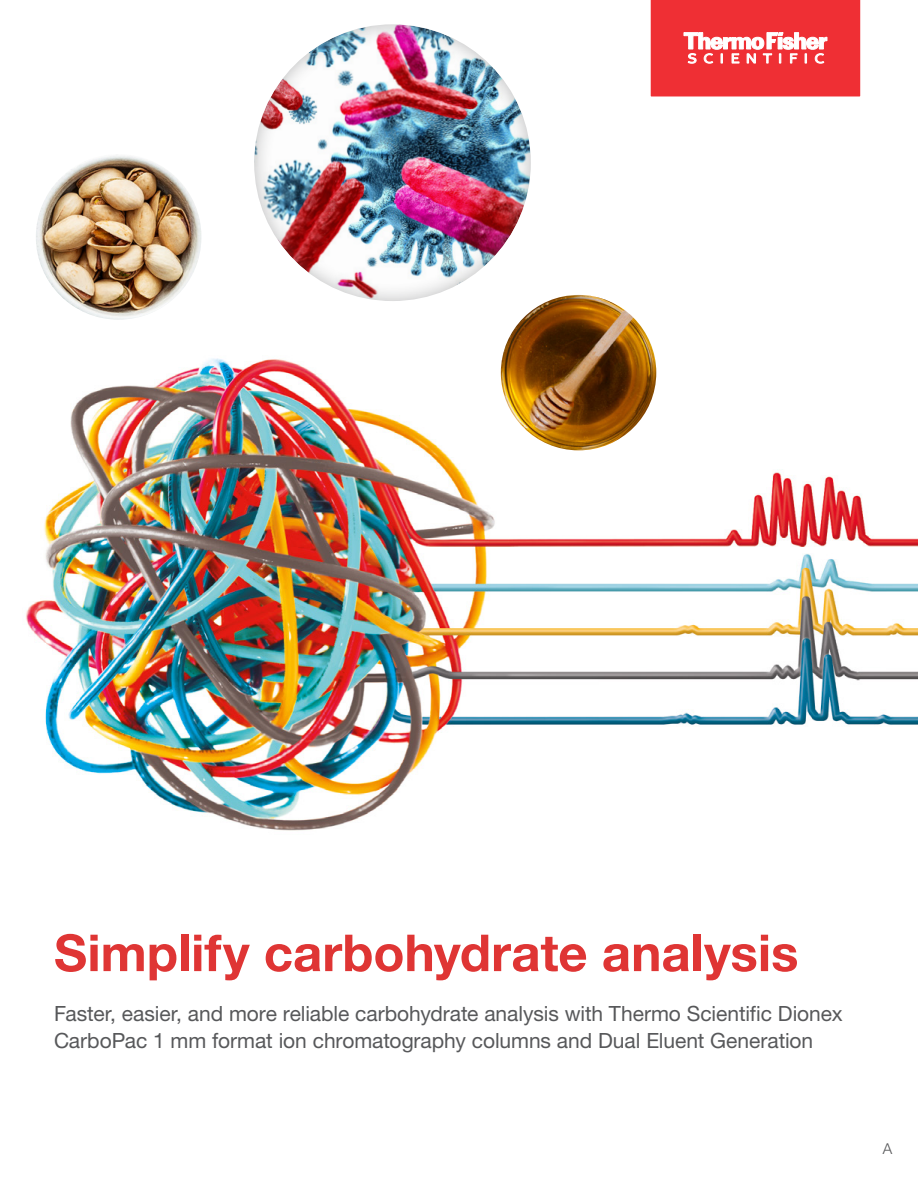
<style>
.page{position:relative;width:918px;height:1188px;background:#fff}
.page>*{position:absolute;margin:0;border:0;box-sizing:border-box;transform-origin:0 0}
.t1{font:700 51px "Helvetica Neue LT Std";color:#df3534}
.t2{font:21px/27px "Helvetica Neue LT Std";letter-spacing:-.005em;color:#57585a}
.t3{font:300 15px "Helvetica Neue LT Std";color:#57585a}
</style>
<div class="page">
<img style="left:26px;top:328px;width:892px;height:503px">
<svg style="left:651px;top:0;width:209px;height:96px;background:#f04347"></svg>
<img style="left:501px;top:295px;width:155px;height:155px;border-radius:78px">
<img style="left:36px;top:154px;width:165px;height:166px;border-radius:83px">
<div style="left:241px;top:15px;width:303px;height:288px;background:#57585a;opacity:.45"></div>
<h1 class="t1" style="left:54px;top:921px;width:746px">Simplify carbohydrate analysis</h1>
<p class="t2" style="left:54px;top:1000px;width:790px">Faster, easier, and more reliable carbohydrate analysis with Thermo Scientific Dionex<br>CarboPac 1 mm format ion chromatography columns and Dual Eluent Generation</p>
<p class="t3" style="left:883px;top:1139px;width:11px">A</p>
</div>
